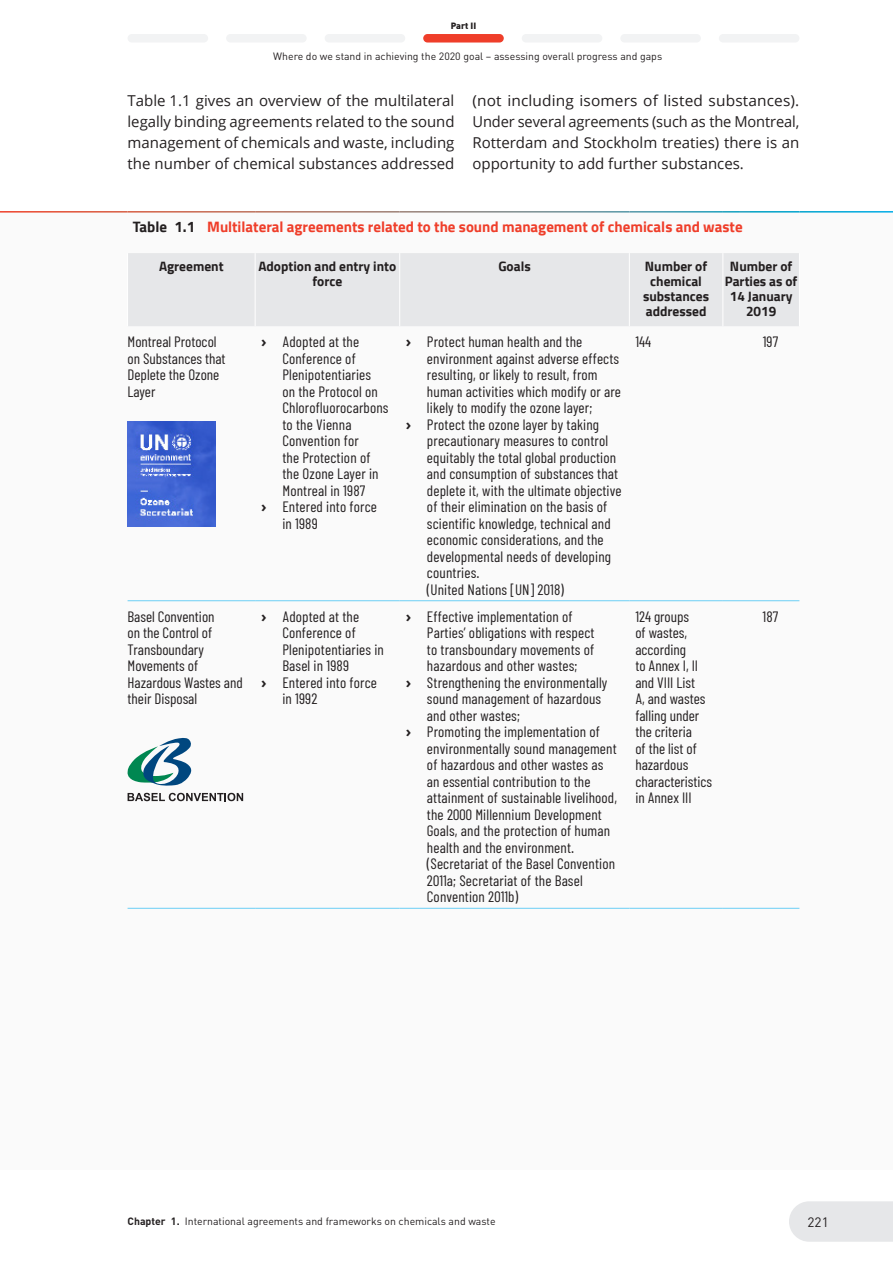
<style>
.page{position:relative;width:893px;height:1263px;background:#fff}
.page>*{position:absolute;margin:0;border:0;box-sizing:border-box;transform-origin:0 0}
._05TabReg01_B{font:15px/16.5px "Barlow Condensed";letter-spacing:.01em;color:#231f20}
._02Reg00{font:15px/21px "Open Sans";color:#231f20;text-align:justify}
._05TabReg00_L{font:15px/16.5px "Barlow Condensed";color:#231f20}
._05TabReg01_Tab{font:15px/16.5px "Barlow Condensed";letter-spacing:.01em;color:#231f20}
._05TabHeadA{font:700 15px "Cairo";color:#ef3e2a}
._05TabReg00_R{font:15px "Barlow Condensed";color:#231f20}
._05TabHeadB{font:700 13.5px/15px "Cairo";color:#231f20;text-align:center}
._00PN{font:13.5px "DIN";color:#231f20}
._00PNTitle{font:10.5px "DIN";color:#231f20}
._00PN_Chapter{font:10.5px "DIN";color:#231f20}
._00PartNumber{font:900 9px "DIN";color:#231f20}
.s1{color:#231f20}
.s2{font-family:"Open Sans";font-weight:700}
.s3{font-weight:700}
</style>
<div class="page">
<div style="left:719px;top:34px;width:80px;height:9px;background:#f2f3f4;border-radius:4px"></div>
<div style="left:522px;top:34px;width:80px;height:9px;background:#f2f3f4;border-radius:4px"></div>
<div style="left:226px;top:34px;width:81px;height:9px;background:#f2f3f4;border-radius:4px"></div>
<div style="left:620px;top:34px;width:81px;height:9px;background:#f2f3f4;border-radius:4px"></div>
<div style="left:325px;top:34px;width:80px;height:9px;background:#f2f3f4;border-radius:4px"></div>
<div style="left:423px;top:34px;width:81px;height:9px;background:#ef3e2a;border-radius:4px"></div>
<div style="left:128px;top:34px;width:80px;height:9px;background:#f2f3f4;border-radius:4px"></div>
<div style="left:789px;top:1201px;width:104px;height:41px;background:#e6e7e9"></div>
<div style="left:0;top:211px;width:893px;height:958px;background:#fafafa"></div>
<div style="left:128px;top:253px;width:671px;height:73px;background:#e6e7e9"></div>
<hr style="left:0;top:211px;width:128px;height:2px;background:#fff">
<hr style="left:128px;top:211px;width:127px;height:2px;background:#fff">
<hr style="left:255px;top:211px;width:145px;height:2px;background:#fff">
<hr style="left:400px;top:211px;width:229px;height:2px;background:#fff">
<hr style="left:629px;top:211px;width:94px;height:2px;background:#fff">
<hr style="left:723px;top:211px;width:76px;height:2px;background:#fff">
<hr style="left:799px;top:211px;width:94px;height:2px;background:#fff">
<hr style="left:255px;top:253px;width:1px;height:73px;background:#fff">
<hr style="left:399px;top:253px;width:1px;height:73px;background:#fff">
<hr style="left:629px;top:253px;width:1px;height:73px;background:#fff">
<hr style="left:723px;top:253px;width:1px;height:73px;background:#fff">
<hr style="left:128px;top:600px;width:127px;height:1px;background:#6bcff6">
<hr style="left:255px;top:600px;width:145px;height:1px;background:#6bcff6">
<hr style="left:629px;top:600px;width:94px;height:1px;background:#6bcff6">
<hr style="left:723px;top:600px;width:76px;height:1px;background:#6bcff6">
<hr style="left:400px;top:600px;width:229px;height:1px;background:#6bcff6">
<hr style="left:127px;top:253px;width:1px;height:73px;background:#fff">
<hr style="left:799px;top:253px;width:1px;height:73px;background:#fff">
<hr style="left:128px;top:908px;width:127px;height:1px;background:#6bcff6">
<hr style="left:255px;top:908px;width:145px;height:1px;background:#6bcff6">
<hr style="left:400px;top:908px;width:229px;height:1px;background:#6bcff6">
<hr style="left:629px;top:908px;width:94px;height:1px;background:#6bcff6">
<hr style="left:723px;top:908px;width:76px;height:1px;background:#6bcff6">
<svg style="left:127px;top:738px;width:65px;height:48px"></svg>
<svg style="left:128px;top:793px;width:115px;height:8px"></svg>
<img style="left:128px;top:422px;width:87px;height:105px">
<p class="_00PartNumber" style="left:451px;top:20px;width:27px">Part II</p>
<p class="_00PNTitle" style="left:273px;top:49px;width:390px">Where do we stand in achieving the 2020 goal – assessing overall progress and gaps</p>
<p class="_02Reg00" style="left:128px;top:90px;width:328px">Table 1.1 gives an overview of the multilateral legally binding agreements related to the sound management of chemicals and waste, including the number of chemical substances addressed</p>
<p class="_02Reg00" style="left:472px;top:90px;width:328px">(not including isomers of listed substances).<br>Under several agreements (such as the Montreal, Rotterdam and Stockholm treaties) there is an opportunity to add further substances.</p>
<p class="_05TabHeadA" style="left:133px;top:218px;width:611px"><span class="s1">Table 1.1</span> Multilateral agreements related to the sound management of chemicals and waste</p>
<p class="_05TabHeadB" style="left:159px;top:259px;width:66px">Agreement</p>
<p class="_05TabHeadB" style="left:259px;top:259px;width:139px">Adoption and entry into force</p>
<p class="_05TabHeadB" style="left:498px;top:259px;width:34px">Goals</p>
<p class="_05TabHeadB" style="left:643px;top:259px;width:68px">Number of chemical substances addressed</p>
<p class="_05TabHeadB" style="left:725px;top:259px;width:74px">Number of<br>Parties as of<br>14 January<br>2019</p>
<p class="_05TabReg00_L" style="left:128px;top:333px;width:100px">Montreal Protocol on Substances that<br>Deplete the Ozone<br>Layer</p>
<p class="_05TabReg01_B" style="left:282px;top:333px;width:108px;text-indent:-21px"><span class="s2">›</span> Adopted at the<br>Conference of<br>Plenipotentiaries<br>on the Protocol on<br>Chlorofluorocarbons to the Vienna<br>Convention for<br>the Protection of the Ozone Layer in<br>Montreal in 1987</p>
<p class="_05TabReg01_B" style="left:282px;top:498px;width:96px;text-indent:-21px"><span class="s2">›</span> Entered into force in 1989</p>
<p class="_05TabReg00_L" style="left:635px;top:333px;width:17px">144</p>
<p class="_05TabReg00_R" style="left:763px;top:332px;width:17px">197</p>
<p class="_05TabReg01_B" style="left:427px;top:333px;width:196px;text-indent:-21px"><span class="s2">›</span> Protect human health and the environment against adverse effects resulting, or likely to result, from human activities which modify or are likely to modify the ozone layer;</p>
<p class="_05TabReg01_B" style="left:427px;top:416px;width:196px;text-indent:-21px"><span class="s2">›</span> Protect the ozone layer by taking precautionary measures to control equitably the total global production and consumption of substances that deplete it, with the ultimate objective of their elimination on the basis of scientific knowledge, technical and economic considerations, and the developmental needs of developing countries.</p>
<p class="_05TabReg01_Tab" style="left:427px;top:581px;width:138px">(United Nations [UN] 2018)</p>
<p class="_05TabReg00_L" style="left:128px;top:608px;width:117px">Basel Convention<br>on the Control of<br>Transboundary<br>Movements of<br>Hazardous Wastes and their Disposal</p>
<p class="_05TabReg01_B" style="left:282px;top:608px;width:103px;text-indent:-21px"><span class="s2">›</span> Adopted at the<br>Conference of<br>Plenipotentiaries in<br>Basel in 1989</p>
<p class="_05TabReg01_B" style="left:282px;top:674px;width:96px;text-indent:-21px"><span class="s2">›</span> Entered into force in 1992</p>
<p class="_05TabReg01_B" style="left:427px;top:608px;width:169px;text-indent:-21px"><span class="s2">›</span> Effective implementation of<br>Parties’ obligations with respect to transboundary movements of hazardous and other wastes;</p>
<p class="_05TabReg01_B" style="left:427px;top:674px;width:182px;text-indent:-21px"><span class="s2">›</span> Strengthening the environmentally sound management of hazardous and other wastes;</p>
<p class="_05TabReg01_B" style="left:427px;top:723px;width:192px;text-indent:-21px"><span class="s2">›</span> Promoting the implementation of environmentally sound management of hazardous and other wastes as an essential contribution to the attainment of sustainable livelihood, the 2000 Millennium Development Goals, and the protection of human health and the environment.</p>
<p class="_05TabReg01_Tab" style="left:427px;top:855px;width:190px">(Secretariat of the Basel Convention<br>2011a; Secretariat of the Basel<br>Convention 2011b)</p>
<p class="_05TabReg00_L" style="left:635px;top:608px;width:78px">124 groups<br>of wastes, according<br>to Annex I, II and VIII List<br>A, and wastes falling under the criteria<br>of the list of hazardous characteristics in Annex III</p>
<p class="_05TabReg00_R" style="left:763px;top:607px;width:17px">187</p>
<p class="_00PN_Chapter" style="left:128px;top:1215px;width:369px"><span class="s3">Chapter 1.</span> International agreements and frameworks on chemicals and waste</p>
<p class="_00PN" style="left:808px;top:1214px;width:23px">221</p>
</div>
